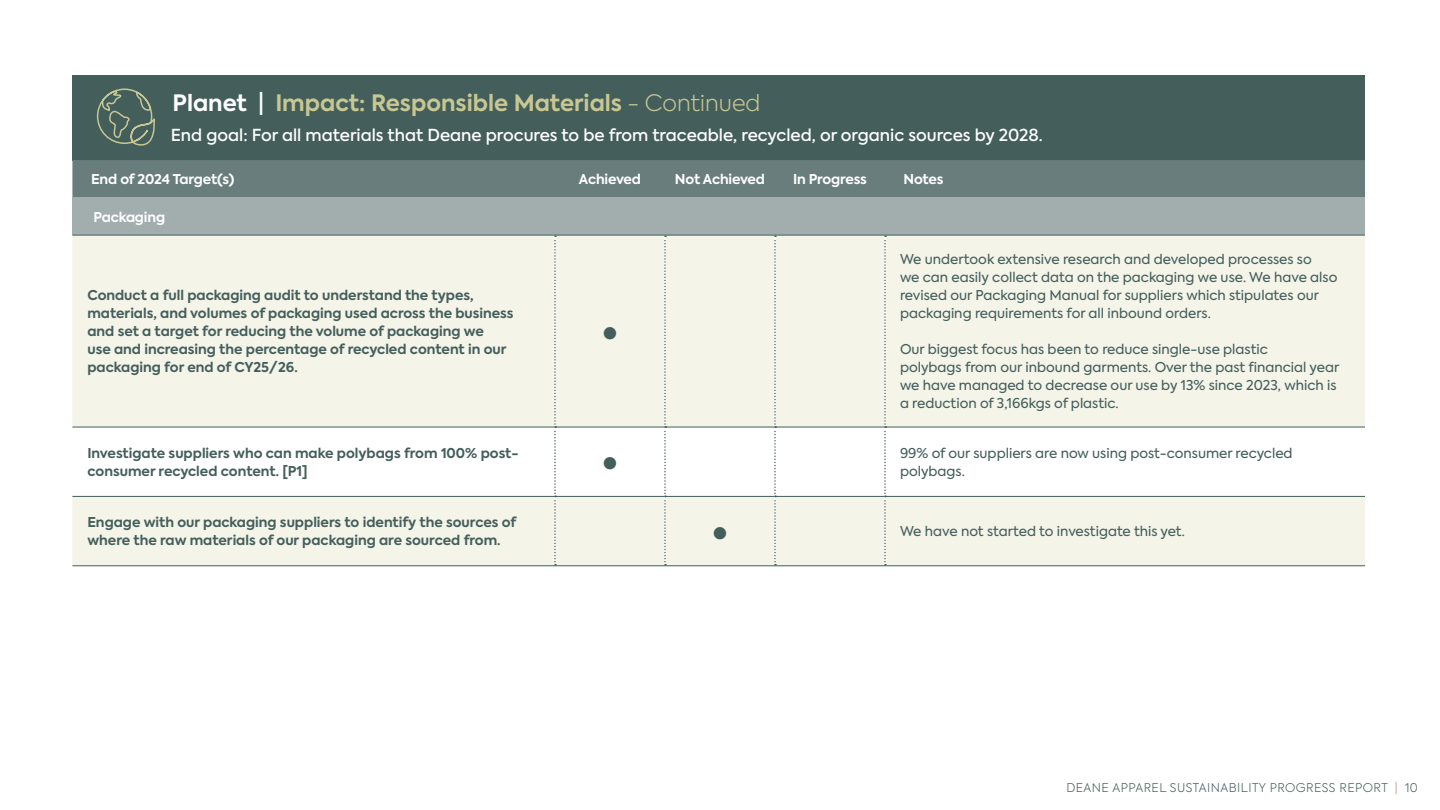
<style>
.page{position:relative;width:1440px;height:810px;background:#fff}
.page>*{position:absolute;margin:0;border:0;box-sizing:border-box;transform-origin:0 0}
.t1{font:700 37.5px "Axiforma";color:#445e5b}
.t2{font:700 22.5px "Axiforma";color:#c7c792}
.t3{font:500 16.5px "Axiforma";color:#fff}
.t4{font:13.5px/18px "Axiforma";color:#445e5b}
.t5{font:700 13.5px/18px "Axiforma";color:#445e5b}
.t6{font:700 13.5px "Axiforma";letter-spacing:-.015em;color:#fff}
.t7{font:300 12px "Axiforma";letter-spacing:.04em;color:#445e5b}
.s1{color:#fff}
.s2{font-weight:500;color:#fff}
.s3{font-weight:300}
.s4{color:#c07873}
</style>
<div class="page">
<div style="left:72px;top:75px;width:1293px;height:85px;background:#445e5b"></div>
<div style="left:72px;top:160px;width:1293px;height:38px;background:#697e7c"></div>
<div style="left:72px;top:198px;width:1293px;height:37px;background:#a1aead"></div>
<svg style="left:72px;top:236px;width:1293px;height:329px;fill:#f4f4e9"></svg>
<hr style="left:72px;top:235px;width:483px;height:1px;background:#445e5b">
<hr style="left:555px;top:235px;width:110px;height:1px;background:#445e5b">
<hr style="left:665px;top:235px;width:110px;height:1px;background:#445e5b">
<hr style="left:775px;top:235px;width:110px;height:1px;background:#445e5b">
<hr style="left:885px;top:235px;width:480px;height:1px;background:#445e5b">
<hr style="left:72px;top:427px;width:482px;height:1px;background:#445e5b">
<hr style="left:556px;top:427px;width:108px;height:1px;background:#445e5b">
<hr style="left:666px;top:427px;width:108px;height:1px;background:#445e5b">
<hr style="left:776px;top:427px;width:108px;height:1px;background:#445e5b">
<hr style="left:886px;top:427px;width:479px;height:1px;background:#445e5b">
<hr style="left:72px;top:496px;width:482px;height:1px;background:#445e5b">
<hr style="left:556px;top:496px;width:108px;height:1px;background:#445e5b">
<hr style="left:666px;top:496px;width:108px;height:1px;background:#445e5b">
<hr style="left:776px;top:496px;width:108px;height:1px;background:#445e5b">
<hr style="left:886px;top:496px;width:479px;height:1px;background:#445e5b">
<hr style="left:72px;top:565px;width:483px;height:1px;background:#445e5b">
<hr style="left:555px;top:565px;width:110px;height:1px;background:#445e5b">
<hr style="left:665px;top:565px;width:110px;height:1px;background:#445e5b">
<hr style="left:775px;top:565px;width:110px;height:1px;background:#445e5b">
<hr style="left:885px;top:565px;width:480px;height:1px;background:#445e5b">
<svg style="left:554px;top:235px;width:2px;height:330px"></svg>
<svg style="left:664px;top:235px;width:2px;height:330px"></svg>
<svg style="left:774px;top:235px;width:2px;height:330px"></svg>
<svg style="left:884px;top:235px;width:2px;height:330px"></svg>
<svg style="left:96px;top:88px;width:59px;height:58px"></svg>
<h2 class="t2" style="left:173px;top:88px;width:589px"><span class="s1">Planet</span> <span class="s2">|</span> Impact: Responsible Materials <span class="s3">- Continued</span></h2>
<p class="t3" style="left:171px;top:124px;width:874px">End goal: For all materials that Deane procures to be from traceable, recycled, or organic sources by 2028.</p>
<p class="t6" style="left:91px;top:170px;width:145px">End of 2024 Target(s)</p>
<p class="t6" style="left:579px;top:170px;width:64px">Achieved</p>
<p class="t6" style="left:675px;top:170px;width:92px">Not Achieved</p>
<p class="t6" style="left:793px;top:170px;width:75px">In Progress</p>
<p class="t6" style="left:904px;top:170px;width:42px">Notes</p>
<p class="t6" style="left:93px;top:207px;width:73px">Packaging</p>
<p class="t5" style="left:87px;top:287px;width:428px">Conduct a full packaging audit to understand the types, materials, and volumes of packaging used across the business and set a target for reducing the volume of packaging we<br>use and increasing the percentage of recycled content in our packaging for end of CY25/26.</p>
<h1 class="t1" style="left:601px;top:306px;width:19px">•</h1>
<p class="t4" style="left:900px;top:251px;width:439px">We undertook extensive research and developed processes so<br>we can easily collect data on the packaging we use. We have also revised our Packaging Manual for suppliers which stipulates our packaging requirements for all inbound orders.</p>
<p class="t4" style="left:900px;top:341px;width:441px">Our biggest focus has been to reduce single-use plastic<br>polybags from our inbound garments. Over the past financial year we have managed to decrease our use by 13% since 2023, which is a reduction of 3,166kgs of plastic.</p>
<p class="t5" style="left:87px;top:444px;width:433px">Investigate suppliers who can make polybags from 100% post&shy;consumer recycled content. [P1]</p>
<h1 class="t1" style="left:601px;top:437px;width:19px">•</h1>
<p class="t4" style="left:900px;top:444px;width:394px">99% of our suppliers are now using post-consumer recycled polybags.</p>
<p class="t5" style="left:87px;top:514px;width:431px">Engage with our packaging suppliers to identify the sources of where the raw materials of our packaging are sourced from.</p>
<h1 class="t1" style="left:711px;top:506px;width:19px">•</h1>
<p class="t4" style="left:900px;top:523px;width:286px">We have not started to investigate this yet.</p>
<p class="t7" style="left:1066px;top:780px;width:353px">DEANE APPAREL SUSTAINABILITY PROGRESS REPORT <span class="s4">|</span> 10</p>
</div>
